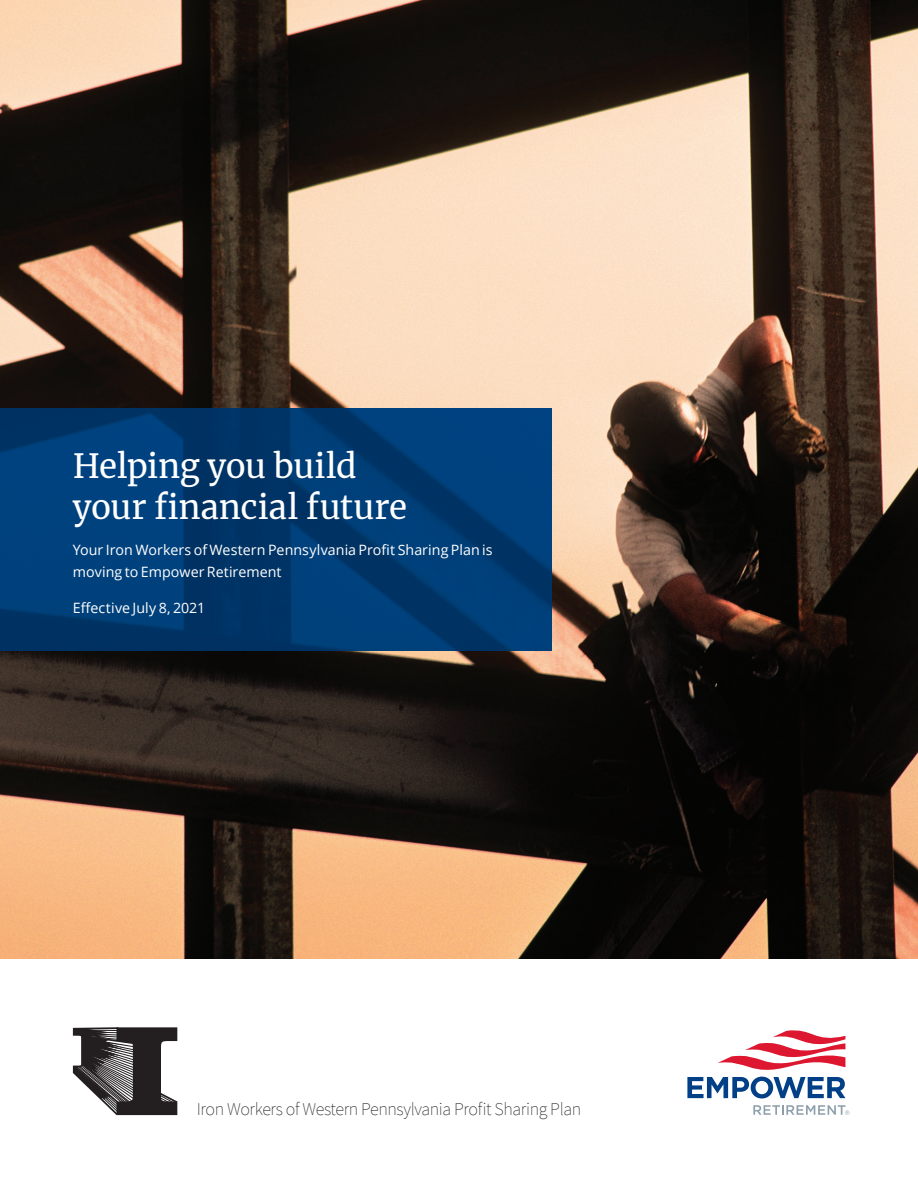
<style>
.page{position:relative;width:918px;height:1188px;background:#fff}
.page>*{position:absolute;margin:0;border:0;box-sizing:border-box;transform-origin:0 0}
.H1-REVERSED{font:33px/40.5px "Merriweather";letter-spacing:-.005em;color:#fff}
.t1{font:200 18px "Source Sans Pro";letter-spacing:-.02em;color:#231f20}
.Body_2___REVERSED{font:14.25px/22.5px "Open Sans";color:#fff}
</style>
<div class="page">
<svg style="left:687px;top:1030px;width:158px;height:69px"></svg>
<svg style="left:753px;top:1105px;width:96px;height:10px"></svg>
<svg style="left:73px;top:1027px;width:104px;height:88px"></svg>
<img style="left:0;top:0;width:918px;height:958px">
<svg style="left:0;top:408px;width:552px;height:243px;background:#003b73"></svg>
<p class="H1-REVERSED" style="left:73px;top:445px;width:336px">Helping you build your financial future</p>
<p class="Body_2___REVERSED" style="left:73px;top:538px;width:421px">Your Iron Workers of Western Pennsylvania Profit Sharing Plan is moving to Empower Retirement</p>
<p class="Body_2___REVERSED" style="left:73px;top:596px;width:134px">Effective July 8, 2021</p>
<p class="t1" style="left:197px;top:1098px;width:386px">Iron Workers of Western Pennsylvania Profit Sharing Plan</p>
</div>
